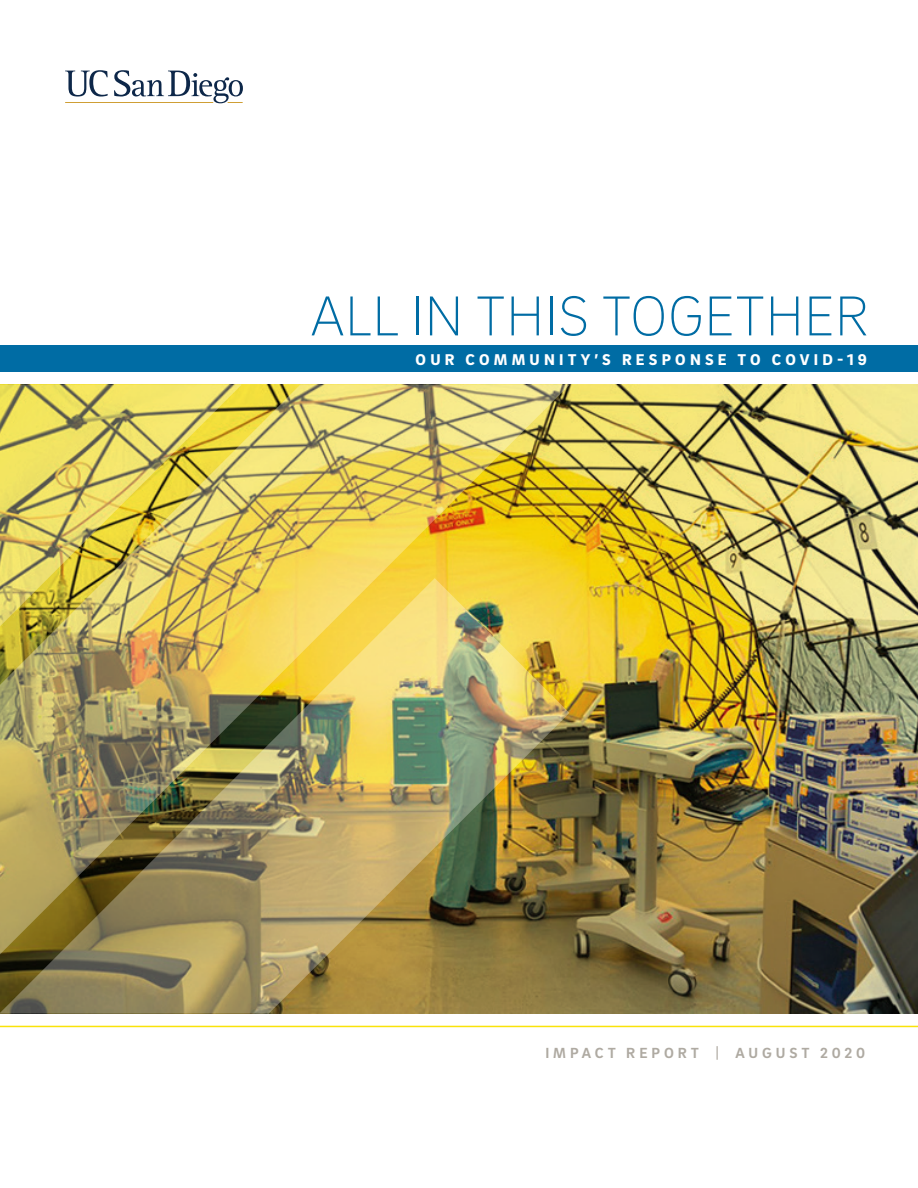
<style>
.page{position:relative;width:918px;height:1188px;background:#fff}
.page>*{position:absolute;margin:0;border:0;box-sizing:border-box;transform-origin:0 0}
.t1{font:200 57.6px "Brix Sans";color:#006ca4}
.t2{font:900 15.9px "Brix Sans";letter-spacing:.265em;color:#fff}
.t3{font:700 15px "Brix Sans";letter-spacing:.265em;color:#afaaa2}
</style>
<div class="page">
<img style="left:570px;top:384px;width:348px;height:630px">
<div style="left:0;top:345px;width:918px;height:27px;background:#006ca4"></div>
<svg style="left:65px;top:70px;width:178px;height:33px"></svg>
<hr style="left:0;top:1026px;width:918px;height:1px;background:#fae308">
<img style="left:0;top:384px;width:570px;height:630px">
<p class="t1" style="left:310px;top:280px;width:560px">ALL IN THIS TOGETHER</p>
<p class="t2" style="left:416px;top:349px;width:453px">OUR COMMUNITY’S RESPONSE TO COVID-19</p>
<p class="t3" style="left:545px;top:1044px;width:321px">IMPACT REPORT | AUGUST 2020</p>
</div>
